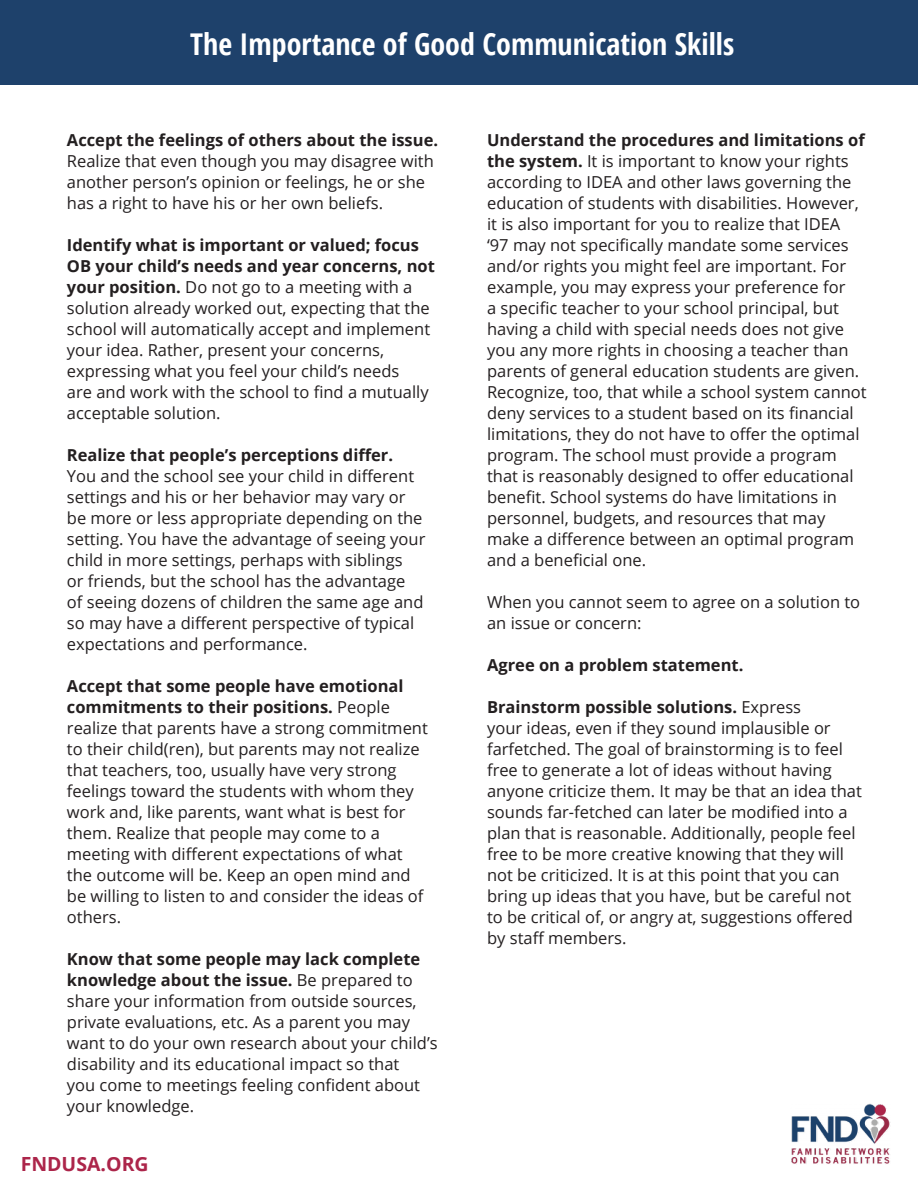
<style>
.page{position:relative;width:918px;height:1188px;background:#fff}
.page>*{position:absolute;margin:0;border:0;box-sizing:border-box;transform-origin:0 0}
.t1{font:700 condensed 30px "Open Sans";color:#fff}
.t2{font:700 19.5px "Open Sans";color:#ac254a}
.t3{font:16.5px/21px "Open Sans";color:#231f20}
.t4{font:700 16.5px "Open Sans";color:#231f20}
.s1{font-weight:700}
</style>
<div class="page">
<div style="left:0;top:0;width:918px;height:84px;background:#1e416b"></div>
<img style="left:791px;top:1103px;width:100px;height:61px">
<p class="t1" style="left:190px;top:23px;width:546px">The Importance of Good Communication Skills</p>
<p class="t3" style="left:67px;top:129px;width:373px"><span class="s1">Accept the feelings of others about the issue.<br></span>Realize that even though you may disagree with another person’s opinion or feelings, he or she has a right to have his or her own beliefs.</p>
<p class="t3" style="left:67px;top:234px;width:369px"><span class="s1">Identify what is important or valued; focus OB your child’s needs and year concerns, not your position.</span> Do not go to a meeting with a solution already worked out, expecting that the school will automatically accept and implement your idea. Rather, present your concerns, expressing what you feel your child’s needs<br>are and work with the school to find a mutually acceptable solution.</p>
<p class="t3" style="left:67px;top:444px;width:360px"><span class="s1">Realize that people’s perceptions differ.<br></span>You and the school see your child in different settings and his or her behavior may vary or be more or less appropriate depending on the setting. You have the advantage of seeing your child in more settings, perhaps with siblings<br>or friends, but the school has the advantage<br>of seeing dozens of children the same age and so may have a different perspective of typical expectations and performance.</p>
<p class="t3" style="left:67px;top:675px;width:362px"><span class="s1">Accept that some people have emotional commitments to their positions.</span> People realize that parents have a strong commitment to their child(ren), but parents may not realize that teachers, too, usually have very strong feelings toward the students with whom they work and, like parents, want what is best for them. Realize that people may come to a meeting with different expectations of what the outcome will be. Keep an open mind and be willing to listen to and consider the ideas of others.</p>
<p class="t3" style="left:67px;top:948px;width:355px"><span class="s1">Know that some people may lack complete knowledge about the issue.</span> Be prepared to share your information from outside sources, private evaluations, etc. As a parent you may</p>
<p class="t3" style="left:67px;top:1032px;width:372px">want to do your own research about your child’s disability and its educational impact so that</p>
<p class="t3" style="left:67px;top:1074px;width:355px">you come to meetings feeling confident about your knowledge.</p>
<p class="t2" style="left:21px;top:1150px;width:129px">FNDUSA.ORG</p>
<p class="t3" style="left:487px;top:129px;width:381px"><span class="s1">Understand the procedures and limitations of the system.</span> It is important to know your rights according to IDEA and other laws governing the education of students with disabilities. However, it is also important for you to realize that IDEA<br>‘97 may not specifically mandate some services and/or rights you might feel are important. For example, you may express your preference for<br>a specific teacher to your school principal, but having a child with special needs does not give you any more rights in choosing a teacher than parents of general education students are given.<br>Recognize, too, that while a school system cannot deny services to a student based on its financial limitations, they do not have to offer the optimal program. The school must provide a program that is reasonably designed to offer educational benefit. School systems do have limitations in personnel, budgets, and resources that may make a difference between an optimal program and a beneficial one.</p>
<p class="t3" style="left:487px;top:591px;width:375px">When you cannot seem to agree on a solution to an issue or concern:</p>
<p class="t4" style="left:487px;top:653px;width:258px">Agree on a problem statement.</p>
<p class="t3" style="left:487px;top:696px;width:376px"><span class="s1">Brainstorm possible solutions.</span> Express<br>your ideas, even if they sound implausible or farfetched. The goal of brainstorming is to feel free to generate a lot of ideas without having anyone criticize them. It may be that an idea that sounds far-fetched can later be modified into a plan that is reasonable. Additionally, people feel free to be more creative knowing that they will not be criticized. It is at this point that you can bring up ideas that you have, but be careful not to be critical of, or angry at, suggestions offered by staff members.</p>
</div>
